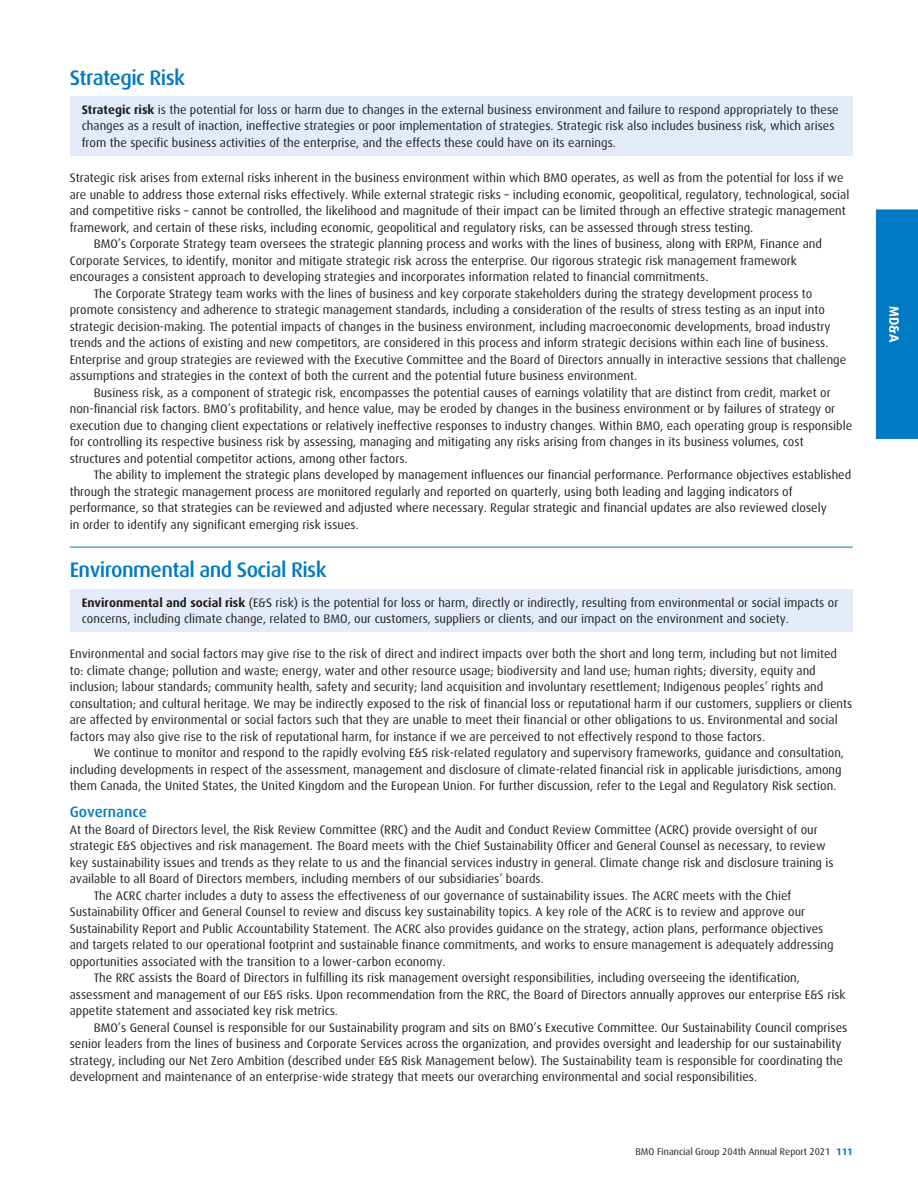
<style>
.page{position:relative;width:918px;height:1188px;background:#fff}
.page>*{position:absolute;margin:0;border:0;box-sizing:border-box;transform-origin:0 0}
.t1{font:500 21px "Dax";letter-spacing:-.03em;color:#007ac2}
.t2{font:500 15px "Dax";color:#007ac2}
.t3{font:700 13.5px "Dax";color:#fff}
.t4{font:12.3px/16.5px "Dax";color:#231f20}
.t5{font:9.75px "Dax";color:#231f20}
.s1{font-weight:700}
.s2{font-weight:700;color:#007ac2}
</style>
<div class="page">
<div style="left:70px;top:97px;width:783px;height:59px;background:#e2ebf7"></div>
<div style="left:70px;top:589px;width:783px;height:43px;background:#e2ebf7"></div>
<hr style="left:70px;top:547px;width:783px;height:1px;background:#007ac2">
<div style="left:876px;top:209px;width:42px;height:230px;background:#007ac2"></div>
<h3 class="t1" style="left:70px;top:68px;width:117px">Strategic Risk</h3>
<p class="t4" style="left:82px;top:102px;width:758px"><span class="s1">Strategic risk</span> is the potential for loss or harm due to changes in the external business environment and failure to respond appropriately to these changes as a result of inaction, ineffective strategies or poor implementation of strategies. Strategic risk also includes business risk, which arises from the specific business activities of the enterprise, and the effects these could have on its earnings.</p>
<p class="t4" style="left:70px;top:170px;width:781px">Strategic risk arises from external risks inherent in the business environment within which BMO operates, as well as from the potential for loss if we are unable to address those external risks effectively. While external strategic risks – including economic, geopolitical, regulatory, technological, social and competitive risks – cannot be controlled, the likelihood and magnitude of their impact can be limited through an effective strategic management framework, and certain of these risks, including economic, geopolitical and regulatory risks, can be assessed through stress testing.</p>
<p class="t4" style="left:70px;top:236px;width:754px;text-indent:24px">BMO’s Corporate Strategy team oversees the strategic planning process and works with the lines of business, along with ERPM, Finance and<br>Corporate Services, to identify, monitor and mitigate strategic risk across the enterprise. Our rigorous strategic risk management framework encourages a consistent approach to developing strategies and incorporates information related to financial commitments.</p>
<p class="t4" style="left:70px;top:286px;width:778px;text-indent:24px">The Corporate Strategy team works with the lines of business and key corporate stakeholders during the strategy development process to promote consistency and adherence to strategic management standards, including a consideration of the results of stress testing as an input into strategic decision-making. The potential impacts of changes in the business environment, including macroeconomic developments, broad industry trends and the actions of existing and new competitors, are considered in this process and inform strategic decisions within each line of business.<br>Enterprise and group strategies are reviewed with the Executive Committee and the Board of Directors annually in interactive sessions that challenge assumptions and strategies in the context of both the current and the potential future business environment.</p>
<p class="t4" style="left:70px;top:385px;width:784px;text-indent:24px">Business risk, as a component of strategic risk, encompasses the potential causes of earnings volatility that are distinct from credit, market or non-financial risk factors. BMO’s profitability, and hence value, may be eroded by changes in the business environment or by failures of strategy or execution due to changing client expectations or relatively ineffective responses to industry changes. Within BMO, each operating group is responsible for controlling its respective business risk by assessing, managing and mitigating any risks arising from changes in its business volumes, cost structures and potential competitor actions, among other factors.</p>
<p class="t4" style="left:70px;top:467px;width:783px;text-indent:24px">The ability to implement the strategic plans developed by management influences our financial performance. Performance objectives established through the strategic management process are monitored regularly and reported on quarterly, using both leading and lagging indicators of performance, so that strategies can be reviewed and adjusted where necessary. Regular strategic and financial updates are also reviewed closely<br>in order to identify any significant emerging risk issues.</p>
<h3 class="t1" style="left:70px;top:561px;width:259px">Environmental and Social Risk</h3>
<p class="t4" style="left:82px;top:595px;width:758px"><span class="s1">Environmental and social risk</span> (E&amp;S risk) is the potential for loss or harm, directly or indirectly, resulting from environmental or social impacts or concerns, including climate change, related to BMO, our customers, suppliers or clients, and our impact on the environment and society.</p>
<p class="t4" style="left:70px;top:647px;width:784px">Environmental and social factors may give rise to the risk of direct and indirect impacts over both the short and long term, including but not limited to: climate change; pollution and waste; energy, water and other resource usage; biodiversity and land use; human rights; diversity, equity and inclusion; labour standards; community health, safety and security; land acquisition and involuntary resettlement; Indigenous peoples’ rights and consultation; and cultural heritage. We may be indirectly exposed to the risk of financial loss or reputational harm if our customers, suppliers or clients are affected by environmental or social factors such that they are unable to meet their financial or other obligations to us. Environmental and social factors may also give rise to the risk of reputational harm, for instance if we are perceived to not effectively respond to those factors.</p>
<p class="t4" style="left:70px;top:746px;width:776px;text-indent:24px">We continue to monitor and respond to the rapidly evolving E&amp;S risk-related regulatory and supervisory frameworks, guidance and consultation, including developments in respect of the assessment, management and disclosure of climate-related financial risk in applicable jurisdictions, among them Canada, the United States, the United Kingdom and the European Union. For further discussion, refer to the Legal and Regulatory Risk section.</p>
<h4 class="t2" style="left:70px;top:806px;width:79px">Governance</h4>
<p class="t4" style="left:70px;top:822px;width:766px">At the Board of Directors level, the Risk Review Committee (RRC) and the Audit and Conduct Review Committee (ACRC) provide oversight of our strategic E&amp;S objectives and risk management. The Board meets with the Chief Sustainability Officer and General Counsel as necessary, to review key sustainability issues and trends as they relate to us and the financial services industry in general. Climate change risk and disclosure training is available to all Board of Directors members, including members of our subsidiaries’ boards.</p>
<p class="t4" style="left:70px;top:888px;width:765px;text-indent:24px">The ACRC charter includes a duty to assess the effectiveness of our governance of sustainability issues. The ACRC meets with the Chief Sustainability Officer and General Counsel to review and discuss key sustainability topics. A key role of the ACRC is to review and approve our Sustainability Report and Public Accountability Statement. The ACRC also provides guidance on the strategy, action plans, performance objectives and targets related to our operational footprint and sustainable finance commitments, and works to ensure management is adequately addressing opportunities associated with the transition to a lower-carbon economy.</p>
<p class="t4" style="left:70px;top:971px;width:777px;text-indent:24px">The RRC assists the Board of Directors in fulfilling its risk management oversight responsibilities, including overseeing the identification, assessment and management of our E&amp;S risks. Upon recommendation from the RRC, the Board of Directors annually approves our enterprise E&amp;S risk appetite statement and associated key risk metrics.</p>
<p class="t4" style="left:70px;top:1020px;width:779px;text-indent:24px">BMO’s General Counsel is responsible for our Sustainability program and sits on BMO’s Executive Committee. Our Sustainability Council comprises senior leaders from the lines of business and Corporate Services across the organization, and provides oversight and leadership for our sustainability strategy, including our Net Zero Ambition (described under E&amp;S Risk Management below). The Sustainability team is responsible for coordinating the development and maintenance of an enterprise-wide strategy that meets our overarching environmental and social responsibilities.</p>
<p class="t5" style="left:635px;top:1147px;width:219px">BMO Financial Group 204th Annual Report 2021 <span class="s2">111</span></p>
<p class="t3" style="left:900px;top:306px;width:38px;rotate:90deg">MD&amp;A</p>
</div>
